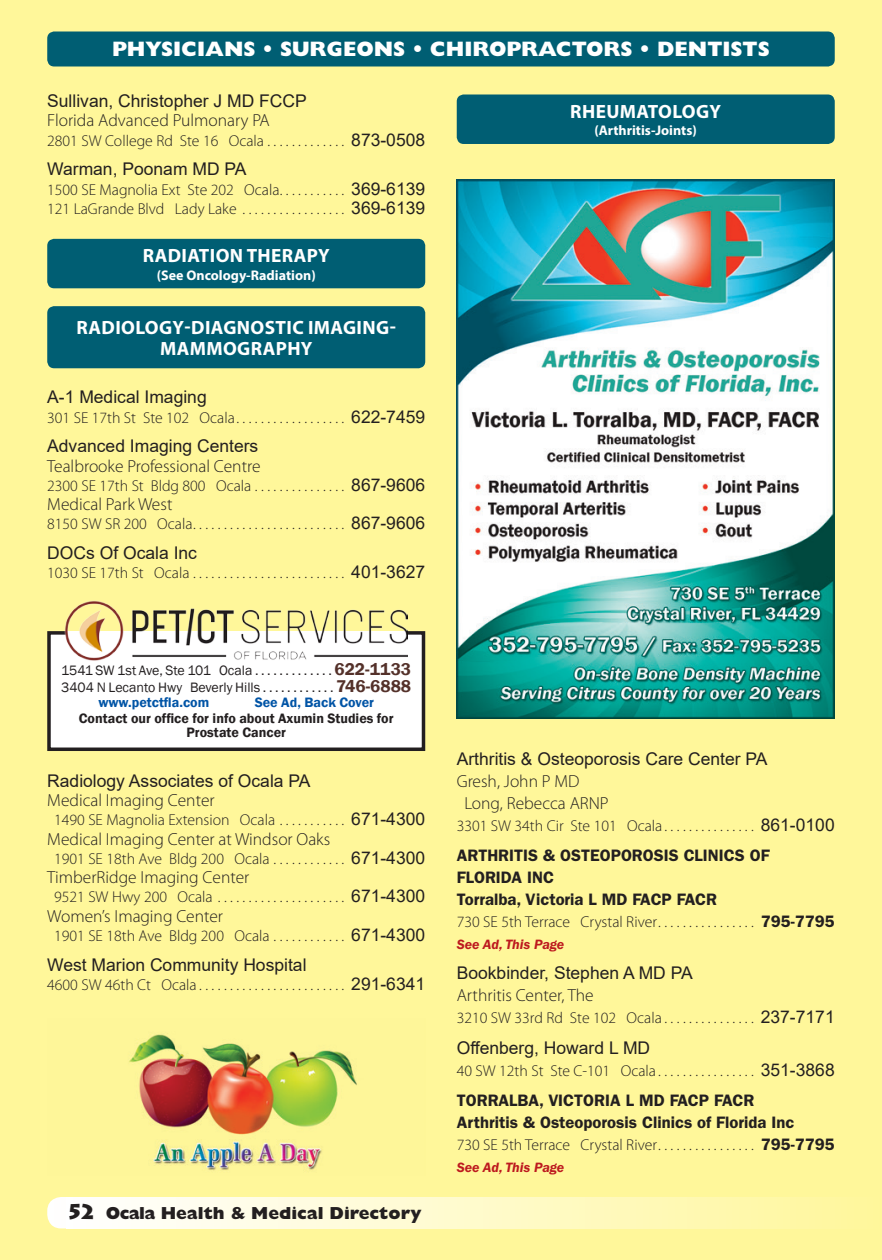
<style>
.page{position:relative;width:882px;height:1260px;background:#fff79a}
.page>*{position:absolute;margin:0;border:0;box-sizing:border-box;transform-origin:0 0}
.t1{font:800 21px "Gill Sans Std";color:#fff}
.t2{font:700 19.25px/21px "Myriad Pro";letter-spacing:.02em;color:#fff;text-align:center}
.Listings_Light{font:300 17.5px "Myriad Pro";color:#231f20}
.Listings_5pt{font:17.5px "Arial";color:#231f20}
.t3{font:800 17.5px "Gill Sans Std";color:#231f20}
.Listings{font:17.5px "Arial";color:#231f20}
.Listings_5pt-2{font:600 16.62px/21.9px "ITC Franklin Gothic Std";color:#231f20}
.Listings-2{font:600 16.62px "ITC Franklin Gothic Std";color:#231f20}
.Address{font:300 15.75px "Myriad Pro";color:#231f20}
.Address-Bold{font:300 15.75px "Myriad Pro";color:#231f20}
.t4{font:14px "Franklin Gothic";color:#231f20}
.t5{font:600 14px/15.8px "Franklin Gothic";color:#231f20}
.t6{font:700 14px "Myriad Pro";color:#fff}
.Listings-3{font:italic 600 14px "ITC Franklin Gothic Std";color:#bd1a1f}
.t7{font:600 14px "Franklin Gothic";color:#0154a6}
.s1{font-family:"Arial";font-weight:400;font-size:17.5px}
.s2{font-weight:600;font-size:17.5px;color:#54312a}
.s3{color:#0154a6}
.s4{font-family:"Lithos Pro";font-weight:900;font-size:21px}
.s5{font-family:"ITC Franklin Gothic Std";font-weight:600;font-size:16.62px}
</style>
<div class="page">
<div style="left:47px;top:32px;width:788px;height:34px;background:#005e73;border-radius:7px"></div>
<div style="left:47px;top:1197px;width:835px;height:31px;background:#fffefe;border-radius:14px"></div>
<div style="left:67px;top:1197px;width:815px;height:31px;background:linear-gradient(to right,#fffffe,#fff79a)"></div>
<hr style="left:881px;top:1197px;width:1px;height:31px;background:#fff79a">
<div style="left:457px;top:94px;width:378px;height:50px;background:#005e73;border-radius:7px"></div>
<img style="left:457px;top:179px;width:378px;height:540px">
<div style="left:47px;top:239px;width:378px;height:49px;background:#005e73;border-radius:7px"></div>
<div style="left:47px;top:306px;width:378px;height:62px;background:#005e73;border-radius:7px"></div>
<div style="left:49px;top:633px;width:375px;height:116px;background:#fff"></div>
<div style="left:47px;top:631px;width:378px;height:120px;border:4px solid #231f20"></div>
<img style="left:65px;top:601px;width:343px;height:60px">
<img style="left:129px;top:1034px;width:228px;height:137px">
<h1 class="t1" style="left:112px;top:37px;width:659px">PHYSICIANS • SURGEONS • CHIROPRACTORS • DENTISTS</h1>
<p class="Listings_5pt" style="left:47px;top:89px;width:261px">Sullivan, Christopher J MD FCCP</p>
<p class="Listings_Light" style="left:47px;top:110px;width:224px">Florida Advanced Pulmonary PA</p>
<p class="Address" style="left:47px;top:131px;width:379px">2801 SW College Rd Ste 16 Ocala . . . . . . . . . . . . . <span class="s1">873-0508</span></p>
<p class="Listings_5pt" style="left:47px;top:157px;width:201px">Warman, Poonam MD PA</p>
<p class="Address" style="left:47px;top:180px;width:379px">1500 SE Magnolia Ext Ste 202 Ocala . . . . . . . . . . <span class="s1">369-6139</span></p>
<p class="Address" style="left:47px;top:199px;width:379px">121 LaGrande Blvd Lady Lake . . . . . . . . . . . . . . . . <span class="s1">369-6139</span></p>
<p class="t2" style="left:143px;top:244px;width:188px">RADIATION THERAPY</p>
<p class="t6" style="left:157px;top:266px;width:161px">(See Oncology-Radiation)</p>
<p class="t2" style="left:77px;top:316px;width:321px">RADIOLOGY-DIAGNOSTIC IMAGING-<br>MAMMOGRAPHY</p>
<p class="Listings" style="left:47px;top:385px;width:161px">A-1 Medical Imaging</p>
<p class="Address" style="left:47px;top:408px;width:379px">301 SE 17th St Ste 102 Ocala . . . . . . . . . . . . . . . . . <span class="s1">622-7459</span></p>
<p class="Listings_5pt" style="left:47px;top:434px;width:213px">Advanced Imaging Centers</p>
<p class="Listings_Light" style="left:47px;top:455px;width:215px">Tealbrooke Professional Centre</p>
<p class="Address" style="left:47px;top:476px;width:379px">2300 SE 17th St Bldg 800 Ocala . . . . . . . . . . . . . . <span class="s1">867-9606</span></p>
<p class="Listings_Light" style="left:47px;top:494px;width:127px">Medical Park West</p>
<p class="Address" style="left:47px;top:515px;width:379px">8150 SW SR 200 Ocala . . . . . . . . . . . . . . . . . . . . . . . . <span class="s1">867-9606</span></p>
<p class="Listings_5pt" style="left:47px;top:541px;width:151px">DOCs Of Ocala Inc</p>
<p class="Address" style="left:47px;top:564px;width:379px">1030 SE 17th St Ocala . . . . . . . . . . . . . . . . . . . . . . . . <span class="s1">401-3627</span></p>
<p class="t2" style="left:570px;top:100px;width:153px">RHEUMATOLOGY</p>
<p class="t6" style="left:595px;top:121px;width:104px">(Arthritis-Joints)</p>
<p class="t4" style="left:61px;top:662px;width:351px">1541 SW 1st Ave, Ste 101 Ocala . . . . . . . . . . . . . <span class="s2">622-1133</span></p>
<p class="t4" style="left:61px;top:678px;width:351px">3404 N Lecanto Hwy Beverly Hills . . . . . . . . . . . . <span class="s2">746-6888</span></p>
<p class="t7" style="left:98px;top:694px;width:112px">www.petctfla.com</p>
<p class="t5" style="left:79px;top:695px;width:316px;text-indent:176px"><span class="s3">See Ad, Back Cover<br></span>Contact our office for info about Axumin Studies for</p>
<p class="t5" style="left:186px;top:725px;width:101px">Prostate Cancer</p>
<p class="Listings_5pt" style="left:47px;top:769px;width:265px">Radiology Associates of Ocala PA</p>
<p class="Listings_Light" style="left:47px;top:790px;width:169px">Medical Imaging Center</p>
<p class="Address" style="left:54px;top:811px;width:373px">1490 SE Magnolia Extension Ocala . . . . . . . . . . <span class="s1">671-4300</span></p>
<p class="Listings_Light" style="left:47px;top:828px;width:285px">Medical Imaging Center at Windsor Oaks</p>
<p class="Address" style="left:54px;top:849px;width:373px">1901 SE 18th Ave Bldg 200 Ocala . . . . . . . . . . . <span class="s1">671-4300</span></p>
<p class="Listings_Light" style="left:47px;top:867px;width:204px">TimberRidge Imaging Center</p>
<p class="Address" style="left:54px;top:888px;width:373px">9521 SW Hwy 200 Ocala . . . . . . . . . . . . . . . . . . . . <span class="s1">671-4300</span></p>
<p class="Listings_Light" style="left:47px;top:905px;width:177px">Women’s Imaging Center</p>
<p class="Address" style="left:54px;top:926px;width:373px">1901 SE 18th Ave Bldg 200 Ocala . . . . . . . . . . . <span class="s1">671-4300</span></p>
<p class="Listings_5pt" style="left:47px;top:952px;width:261px">West Marion Community Hospital</p>
<p class="Address" style="left:47px;top:975px;width:379px">4600 SW 46th Ct Ocala . . . . . . . . . . . . . . . . . . . . . . . <span class="s1">291-6341</span></p>
<p class="t3" style="left:67px;top:1202px;width:357px"><span class="s4">52</span> Ocala Health &amp; Medical Directory</p>
<p class="Listings_5pt" style="left:457px;top:747px;width:312px">Arthritis &amp; Osteoporosis Care Center PA</p>
<p class="Listings_Light" style="left:457px;top:770px;width:124px">Gresh, John P MD</p>
<p class="Listings_Light" style="left:464px;top:792px;width:146px">Long, Rebecca ARNP</p>
<p class="Address" style="left:457px;top:816px;width:379px">3301 SW 34th Cir Ste 101 Ocala . . . . . . . . . . . . . . <span class="s1">861-0100</span></p>
<p class="Listings_5pt-2" style="left:457px;top:845px;width:315px">ARTHRITIS &amp; OSTEOPOROSIS CLINICS OF<br>FLORIDA INC</p>
<p class="Listings-2" style="left:457px;top:889px;width:262px">Torralba, Victoria L MD FACP FACR</p>
<p class="Address-Bold" style="left:457px;top:912px;width:380px">730 SE 5th Terrace Crystal River . . . . . . . . . . . . . . . <span class="s5">795-7795</span></p>
<p class="Listings-3" style="left:457px;top:936px;width:109px">See Ad, This Page</p>
<p class="Listings_5pt" style="left:457px;top:961px;width:238px">Bookbinder, Stephen A MD PA</p>
<p class="Listings_Light" style="left:457px;top:985px;width:138px">Arthritis Center, The</p>
<p class="Address" style="left:457px;top:1008px;width:379px">3210 SW 33rd Rd Ste 102 Ocala . . . . . . . . . . . . . . <span class="s1">237-7171</span></p>
<p class="Listings_5pt" style="left:457px;top:1036px;width:195px">Offenberg, Howard L MD</p>
<p class="Address" style="left:457px;top:1061px;width:379px">40 SW 12th St Ste C-101 Ocala . . . . . . . . . . . . . . . <span class="s1">351-3868</span></p>
<p class="Listings_5pt-2" style="left:457px;top:1090px;width:299px">TORRALBA, VICTORIA L MD FACP FACR</p>
<p class="Listings-2" style="left:457px;top:1113px;width:339px">Arthritis &amp; Osteoporosis Clinics of Florida Inc</p>
<p class="Address-Bold" style="left:457px;top:1135px;width:380px">730 SE 5th Terrace Crystal River . . . . . . . . . . . . . . . <span class="s5">795-7795</span></p>
<p class="Listings-3" style="left:457px;top:1159px;width:109px">See Ad, This Page</p>
</div>
